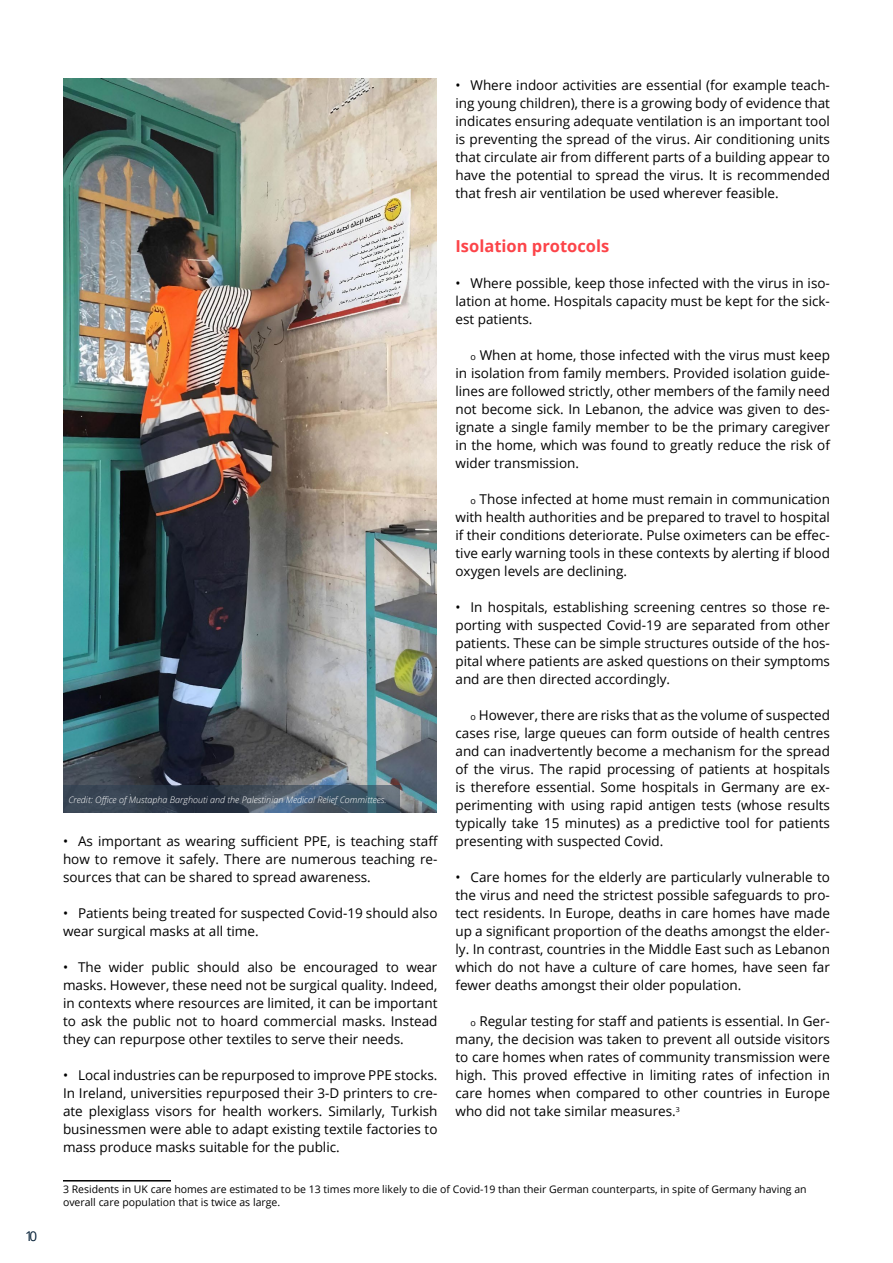
<style>
.page{position:relative;width:893px;height:1263px;background:#fff}
.page>*{position:absolute;margin:0;border:0;box-sizing:border-box;transform-origin:0 0}
.DSD_PARA{font:700 16.5px "Open Sans";color:#fc4449}
.DSD_PARA-2{font:13.5px/18px "Open Sans";color:#000;text-align:justify}
.t1{font:13.5px "Open Sans";color:#031e35}
.t2{font:10.5px/12.6px "Open Sans";color:#000}
.t3{font:italic 300 9px "Open Sans";color:#fff}
.s1{font-size:9px}
</style>
<div class="page">
<hr style="left:63px;top:1180px;width:108px;height:1px;background:#000">
<img style="left:64px;top:79px;width:373px;height:734px">
<svg style="left:64px;top:785px;width:336px;height:27px;background:#3b4a5a"></svg>
<p class="t1" style="left:25px;top:1226px;width:14px">10</p>
<p class="DSD_PARA-2" style="left:455px;top:76px;width:376px">• Where indoor activities are essential (for example teach&shy;ing young children), there is a growing body of evidence that indicates ensuring adequate ventilation is an important tool is preventing the spread of the virus. Air conditioning units that circulate air from different parts of a building appear to have the potential to spread the virus. It is recommended that fresh air ventilation be used wherever feasible.</p>
<p class="DSD_PARA" style="left:455px;top:234px;width:155px">Isolation protocols</p>
<p class="DSD_PARA-2" style="left:455px;top:274px;width:376px">• Where possible, keep those infected with the virus in iso&shy;lation at home. Hospitals capacity must be kept for the sick&shy;est patients.</p>
<p class="DSD_PARA-2" style="left:455px;top:346px;width:376px;text-indent:15px"><span class="s1">o</span> When at home, those infected with the virus must keep in isolation from family members. Provided isolation guide&shy;lines are followed strictly, other members of the family need not become sick. In Lebanon, the advice was given to des&shy;ignate a single family member to be the primary caregiver in the home, which was found to greatly reduce the risk of wider transmission.</p>
<p class="DSD_PARA-2" style="left:455px;top:490px;width:376px;text-indent:15px"><span class="s1">o</span> Those infected at home must remain in communication with health authorities and be prepared to travel to hospital if their conditions deteriorate. Pulse oximeters can be effec&shy;tive early warning tools in these contexts by alerting if blood oxygen levels are declining.</p>
<p class="DSD_PARA-2" style="left:455px;top:598px;width:376px">• In hospitals, establishing screening centres so those re&shy;porting with suspected Covid-19 are separated from other patients. These can be simple structures outside of the hos&shy;pital where patients are asked questions on their symptoms and are then directed accordingly.</p>
<p class="DSD_PARA-2" style="left:455px;top:706px;width:376px;text-indent:15px"><span class="s1">o</span> However, there are risks that as the volume of suspected cases rise, large queues can form outside of health centres and can inadvertently become a mechanism for the spread of the virus. The rapid processing of patients at hospitals is therefore essential. Some hospitals in Germany are ex&shy;perimenting with using rapid antigen tests (whose results typically take 15 minutes) as a predictive tool for patients presenting with suspected Covid.</p>
<p class="DSD_PARA-2" style="left:455px;top:868px;width:376px">• Care homes for the elderly are particularly vulnerable to the virus and need the strictest possible safeguards to pro&shy;tect residents. In Europe, deaths in care homes have made up a significant proportion of the deaths amongst the elder&shy;ly. In contrast, countries in the Middle East such as Lebanon which do not have a culture of care homes, have seen far fewer deaths amongst their older population.</p>
<p class="DSD_PARA-2" style="left:455px;top:1012px;width:376px;text-indent:15px"><span class="s1">o</span> Regular testing for staff and patients is essential. In Ger&shy;many, the decision was taken to prevent all outside visitors to care homes when rates of community transmission were high. This proved effective in limiting rates of infection in care homes when compared to other countries in Europe who did not take similar measures.<sup>3</sup></p>
<p class="t3" style="left:68px;top:793px;width:320px">Credit: Office of Mustapha Barghouti and the Palestinian Medical Relief Committees.</p>
<p class="DSD_PARA-2" style="left:63px;top:832px;width:377px">• As important as wearing sufficient PPE, is teaching staff how to remove it safely. There are numerous teaching re&shy;sources that can be shared to spread awareness.</p>
<p class="DSD_PARA-2" style="left:63px;top:904px;width:376px">• Patients being treated for suspected Covid-19 should also wear surgical masks at all time.</p>
<p class="DSD_PARA-2" style="left:63px;top:958px;width:376px">• The wider public should also be encouraged to wear masks. However, these need not be surgical quality. Indeed, in contexts where resources are limited, it can be important to ask the public not to hoard commercial masks. Instead they can repurpose other textiles to serve their needs.</p>
<p class="DSD_PARA-2" style="left:63px;top:1066px;width:376px">• Local industries can be repurposed to improve PPE stocks.<br>In Ireland, universities repurposed their 3-D printers to cre&shy;ate plexiglass visors for health workers. Similarly, Turkish businessmen were able to adapt existing textile factories to mass produce masks suitable for the public.</p>
<p class="t2" style="left:63px;top:1183px;width:745px">3 Residents in UK care homes are estimated to be 13 times more likely to die of Covid-19 than their German counterparts, in spite of Germany having an overall care population that is twice as large.</p>
</div>
